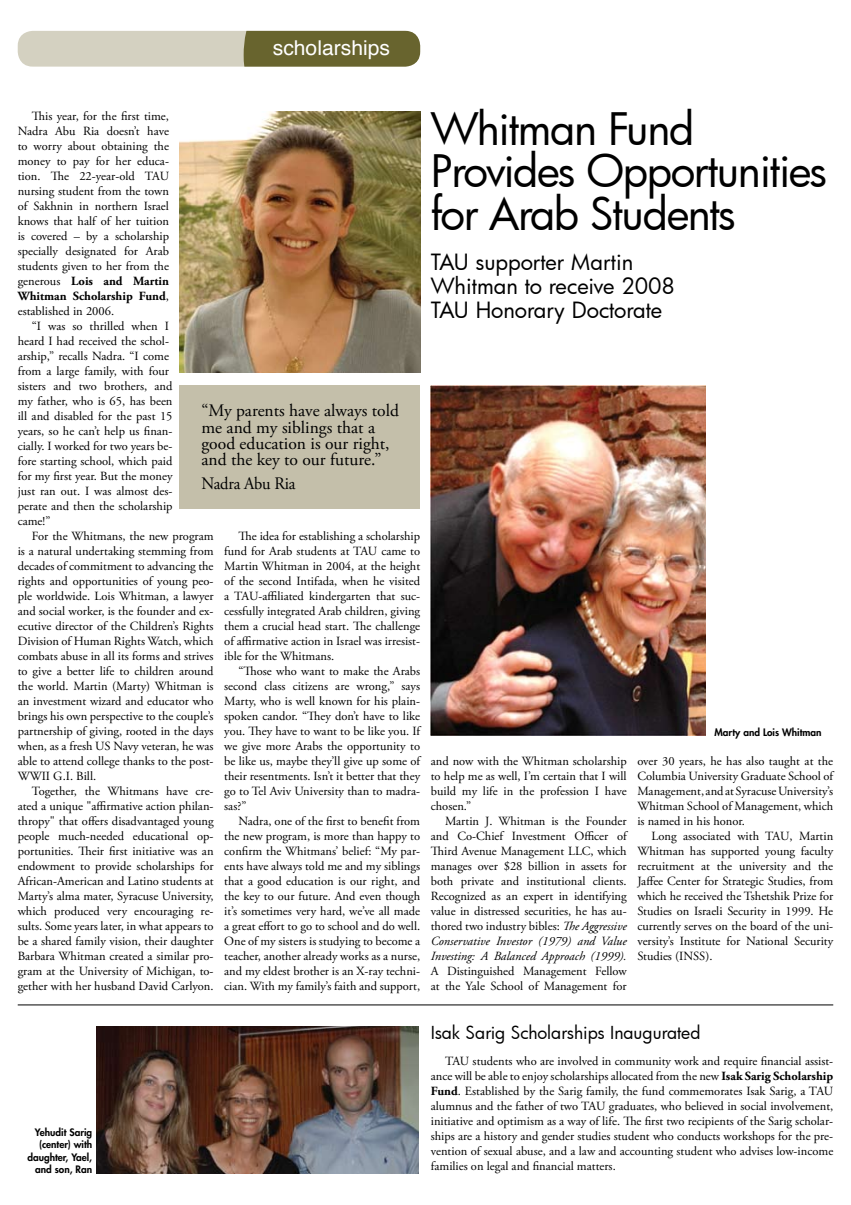
<style>
.page{position:relative;width:851px;height:1205px;background:#fff}
.page>*{position:absolute;margin:0;border:0;box-sizing:border-box;transform-origin:0 0}
.t1{font:43.75px/42.5px "Futura Bk";letter-spacing:-.03em;color:#000}
.t2{font:21.88px/23.8px "Futura Bk";letter-spacing:-.005em;color:#000}
.t3{font:20.5px "Helvetica";color:#fff}
.t4{font:17.5px/16.2px "Adobe Garamond Pro";color:#000}
.t5{font:17.5px "Futura Bk";color:#000}
.t6{font:17.5px "Adobe Garamond Pro";color:#000;scale:.94 1}
.t7{font:12.5px/15px "Adobe Garamond Pro";color:#000;text-align:justify}
.t8{font:800 10px/12.5px "Futura";color:#000;text-align:right}
.s1{font-weight:700}
.s2{font-style:italic}
</style>
<div class="page">
<img style="left:431px;top:385px;width:274px;height:350px">
<div style="left:18px;top:31px;width:402px;height:36px;background:#d4d1c1;border-radius:15px"></div>
<div style="left:243px;top:31px;width:177px;height:36px;background:#68642e"></div>
<img style="left:180px;top:112px;width:240px;height:260px">
<div style="left:180px;top:385px;width:240px;height:124px;background:#c4bfaa"></div>
<img style="left:96px;top:1026px;width:322px;height:147px">
<hr style="left:18px;top:1004px;width:815px;height:1px;background:#000">
<h3 class="t3" style="left:273px;top:32px;width:119px">scholarships</h3>
<p class="t7" style="left:18px;top:109px;width:153px;text-indent:14px">This year, for the first time, Nadra Abu Ria doesn’t have to worry about obtaining the money to pay for her educa&shy;tion. The 22-year-old TAU nursing student from the town of Sakhnin in northern Israel knows that half of her tuition is covered – by a scholarship specially designated for Arab students given to her from the generous <span class="s1">Lois and Martin Whitman Scholarship Fund</span>, established in 2006.</p>
<p class="t7" style="left:18px;top:319px;width:156px;text-align:left;text-indent:14px">“I was so thrilled when I heard I had received the schol&shy;arship,” recalls Nadra. “I come from a large family, with four sisters and two brothers, and my father, who is 65, has been ill and disabled for the past 15 years, so he can’t help us finan&shy;cially. I worked for two years be&shy;fore starting school, which paid for my first year. But the money just ran out. I was almost des&shy;perate and then the scholarship came!”</p>
<p class="t7" style="left:18px;top:529px;width:197px;text-indent:14px">For the Whitmans, the new program is a natural undertaking stemming from decades of commitment to advancing the rights and opportunities of young peo&shy;ple worldwide. Lois Whitman, a lawyer and social worker, is the founder and ex&shy;ecutive director of the Children’s Rights Division of Human Rights Watch, which combats abuse in all its forms and strives to give a better life to children around the world. Martin (Marty) Whitman is an investment wizard and educator who brings his own perspective to the couple’s partnership of giving, rooted in the days when, as a fresh US Navy veteran, he was able to attend college thanks to the post-WWII G.I. Bill.</p>
<p class="t7" style="left:18px;top:784px;width:197px;text-indent:14px">Together, the Whitmans have cre&shy;ated a unique "affirmative action philan&shy;thropy" that offers disadvantaged young people much-needed educational op&shy;portunities. Their first initiative was an endowment to provide scholarships for African-American and Latino students at Marty’s alma mater, Syracuse University, which produced very encouraging re&shy;sults. Some years later, in what appears to be a shared family vision, their daughter Barbara Whitman created a similar pro&shy;gram at the University of Michigan, to&shy;gether with her husband David Carlyon.</p>
<h3 class="t4" style="left:201px;top:403px;width:199px">“My parents have always told me and my siblings that a good education is our right, and the key to our future.”</h3>
<h3 class="t6" style="left:201px;top:473px;width:101px">Nadra Abu Ria</h3>
<p class="t7" style="left:224px;top:529px;width:197px;text-indent:14px">The idea for establishing a scholarship fund for Arab students at TAU came to Martin Whitman in 2004, at the height of the second Intifada, when he visited a TAU-affiliated kindergarten that suc&shy;cessfully integrated Arab children, giving them a crucial head start. The challenge of affirmative action in Israel was irresist&shy;ible for the Whitmans.</p>
<p class="t7" style="left:224px;top:664px;width:197px;text-indent:14px">“Those who want to make the Arabs second class citizens are wrong,” says Marty, who is well known for his plain&shy;spoken candor. “They don’t have to like you. They have to want to be like you. If we give more Arabs the opportunity to be like us, maybe they’ll give up some of their resentments. Isn’t it better that they go to Tel Aviv University than to madra&shy;sas?”</p>
<p class="t7" style="left:224px;top:814px;width:197px;text-indent:14px">Nadra, one of the first to benefit from the new program, is more than happy to confirm the Whitmans’ belief: “My par&shy;ents have always told me and my siblings that a good education is our right, and the key to our future. And even though it’s sometimes very hard, we’ve all made a great effort to go to school and do well.<br>One of my sisters is studying to become a teacher, another already works as a nurse, and my eldest brother is an X-ray techni&shy;cian. With my family’s faith and support,</p>
<h1 class="t1" style="left:431px;top:107px;width:398px">Whitman Fund<br>Provides Opportunities for Arab Students</h1>
<h2 class="t2" style="left:431px;top:250px;width:246px">TAU supporter Martin<br>Whitman to receive 2008<br>TAU Honorary Doctorate</h2>
<p class="t8" style="left:714px;top:725px;width:109px">Marty and Lois Whitman</p>
<p class="t7" style="left:431px;top:754px;width:197px">and now with the Whitman scholarship to help me as well, I’m certain that I will build my life in the profession I have chosen.”</p>
<p class="t7" style="left:431px;top:814px;width:197px;text-indent:14px">Martin J. Whitman is the Founder and Co-Chief Investment Officer of Third Avenue Management LLC, which manages over $28 billion in assets for both private and institutional clients.<br>Recognized as an expert in identifying value in distressed securities, he has au&shy;thored two industry bibles: <span class="s2">The Aggressive Conservative Investor (1979) and Value Investing: A Balanced Approach (1999).</span></p>
<p class="t7" style="left:431px;top:964px;width:197px">A Distinguished Management Fellow at the Yale School of Management for</p>
<p class="t7" style="left:637px;top:754px;width:197px">over 30 years, he has also taught at the Columbia University Graduate School of Management, and at Syracuse University’s Whitman School of Management, which is named in his honor.</p>
<p class="t7" style="left:637px;top:829px;width:197px;text-indent:14px">Long associated with TAU, Martin Whitman has supported young faculty recruitment at the university and the Jaffee Center for Strategic Studies, from which he received the Tshetshik Prize for Studies on Israeli Security in 1999. He currently serves on the board of the uni&shy;versity’s Institute for National Security Studies (INSS).</p>
<p class="t8" style="left:27px;top:1125px;width:66px">Yehudit Sarig (center) with daughter, Yael, and son, Ran</p>
<h3 class="t5" style="left:431px;top:1021px;width:271px">Isak Sarig Scholarships Inaugurated</h3>
<p class="t7" style="left:431px;top:1054px;width:404px;text-indent:14px">TAU students who are involved in community work and require financial assist&shy;ance will be able to enjoy scholarships allocated from the new <span class="s1">Isak Sarig Scholarship Fund</span>. Established by the Sarig family, the fund commemorates Isak Sarig, a TAU alumnus and the father of two TAU graduates, who believed in social involvement, initiative and optimism as a way of life. The first two recipients of the Sarig scholar&shy;ships are a history and gender studies student who conducts workshops for the pre&shy;vention of sexual abuse, and a law and accounting student who advises low-income families on legal and financial matters.</p>
</div>
